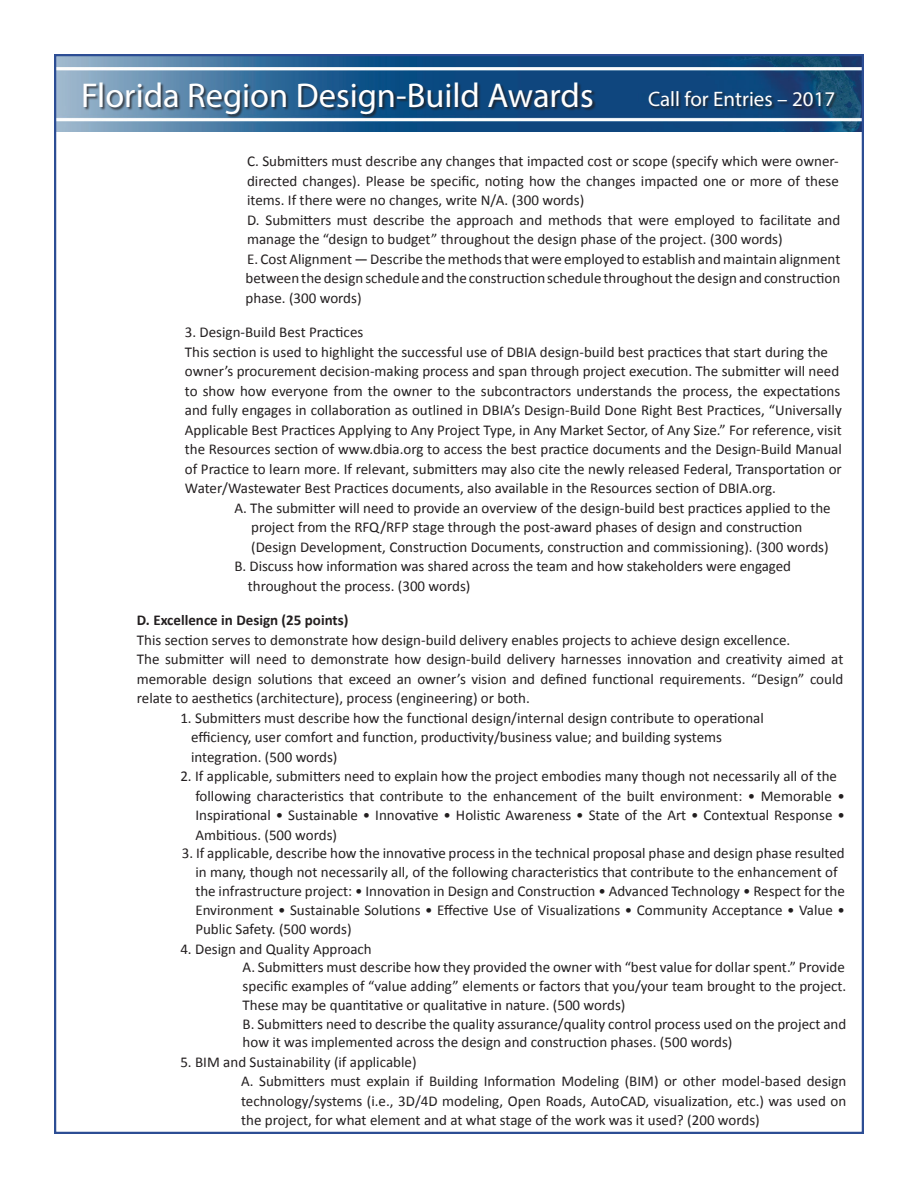
<style>
.page{position:relative;width:918px;height:1188px;background:#fff}
.page>*{position:absolute;margin:0;border:0;box-sizing:border-box;transform-origin:0 0}
.t1{font:34.5px "Myriad Pro";color:#fff}
.t2{font:21px "Myriad Pro";color:#fff}
.t3{font:15px/19.5px "Calibri";color:#231f20}
.t4{font:700 15px "Calibri";color:#231f20}
</style>
<div class="page">
<img style="left:57px;top:57px;width:804px;height:75px">
<div style="left:85px;top:83px;width:511px;height:35px;background:#231f20;opacity:.75"></div>
<div style="left:649px;top:91px;width:189px;height:18px;background:#231f20;opacity:.75"></div>
<h1 class="t1" style="left:81px;top:74px;width:514px">Florida Region Design-Build Awards</h1>
<h2 class="t2" style="left:648px;top:86px;width:189px">Call for Entries – 2017</h2>
<p class="t3" style="left:246px;top:153px;width:596px">C. Submitters must describe any changes that impacted cost or scope (specify which were owner&shy;directed changes). Please be specific, noting how the changes impacted one or more of these items. If there were no changes, write N/A. (300 words)<br>D. Submitters must describe the approach and methods that were employed to facilitate and manage the “design to budget” throughout the design phase of the project. (300 words)<br>E. Cost Alignment — Describe the methods that were employed to establish and maintain alignment between the design schedule and the construction schedule throughout the design and construction phase. (300 words)</p>
<p class="t3" style="left:185px;top:324px;width:659px">3. Design-Build Best Practices<br>This section is used to highlight the successful use of DBIA design-build best practices that start during the owner’s procurement decision-making process and span through project execution. The submitter will need to show how everyone from the owner to the subcontractors understands the process, the expectations and fully engages in collaboration as outlined in DBIA’s Design-Build Done Right Best Practices, “Universally Applicable Best Practices Applying to Any Project Type, in Any Market Sector, of Any Size.” For reference, visit the Resources section of www.dbia.org to access the best practice documents and the Design-Build Manual of Practice to learn more. If relevant, submitters may also cite the newly released Federal, Transportation or Water/Wastewater Best Practices documents, also available in the Resources section of DBIA.org.</p>
<p class="t3" style="left:234px;top:499px;width:598px">A. The submitter will need to provide an overview of the design-build best practices applied to the</p>
<p class="t3" style="left:251px;top:519px;width:553px">project from the RFQ/RFP stage through the post-award phases of design and construction</p>
<p class="t3" style="left:251px;top:538px;width:579px">(Design Development, Construction Documents, construction and commissioning). (300 words)</p>
<p class="t3" style="left:234px;top:558px;width:558px">B. Discuss how information was shared across the team and how stakeholders were engaged</p>
<p class="t3" style="left:248px;top:577px;width:224px">throughout the process. (300 words)</p>
<p class="t4" style="left:137px;top:614px;width:213px">D. Excellence in Design (25 points)</p>
<p class="t3" style="left:137px;top:631px;width:708px">This section serves to demonstrate how design-build delivery enables projects to achieve design excellence.<br>The submitter will need to demonstrate how design-build delivery harnesses innovation and creativity aimed at memorable design solutions that exceed an owner’s vision and defined functional requirements. “Design” could relate to aesthetics (architecture), process (engineering) or both.</p>
<p class="t3" style="left:191px;top:709px;width:574px;text-indent:-11px">1. Submitters must describe how the functional design/internal design contribute to operational efficiency, user comfort and function, productivity/business value; and building systems integration. (500 words)</p>
<p class="t3" style="left:195px;top:768px;width:651px;text-indent:-15px">2. If applicable, submitters need to explain how the project embodies many though not necessarily all of the following characteristics that contribute to the enhancement of the built environment: • Memorable • Inspirational • Sustainable • Innovative • Holistic Awareness • State of the Art • Contextual Response • Ambitious. (500 words)</p>
<p class="t3" style="left:195px;top:845px;width:651px;line-height:18.9px;text-indent:-14px">3. If applicable, describe how the innovative process in the technical proposal phase and design phase resulted in many, though not necessarily all, of the following characteristics that contribute to the enhancement of the infrastructure project: • Innovation in Design and Construction • Advanced Technology • Respect for the Environment • Sustainable Solutions • Effective Use of Visualizations • Community Acceptance • Value • Public Safety. (500 words)</p>
<p class="t3" style="left:243px;top:941px;width:605px;line-height:18.8px;text-indent:-62px">4. Design and Quality Approach<br>A. Submitters must describe how they provided the owner with “best value for dollar spent.” Provide specific examples of “value adding” elements or factors that you/your team brought to the project.<br>These may be quantitative or qualitative in nature. (500 words)<br>B. Submitters need to describe the quality assurance/quality control process used on the project and how it was implemented across the design and construction phases. (500 words)</p>
<p class="t3" style="left:241px;top:1053px;width:607px;text-indent:-61px">5. BIM and Sustainability (if applicable)<br>A. Submitters must explain if Building Information Modeling (BIM) or other model-based design technology/systems (i.e., 3D/4D modeling, Open Roads, AutoCAD, visualization, etc.) was used on the project, for what element and at what stage of the work was it used? (200 words)</p>
</div>
